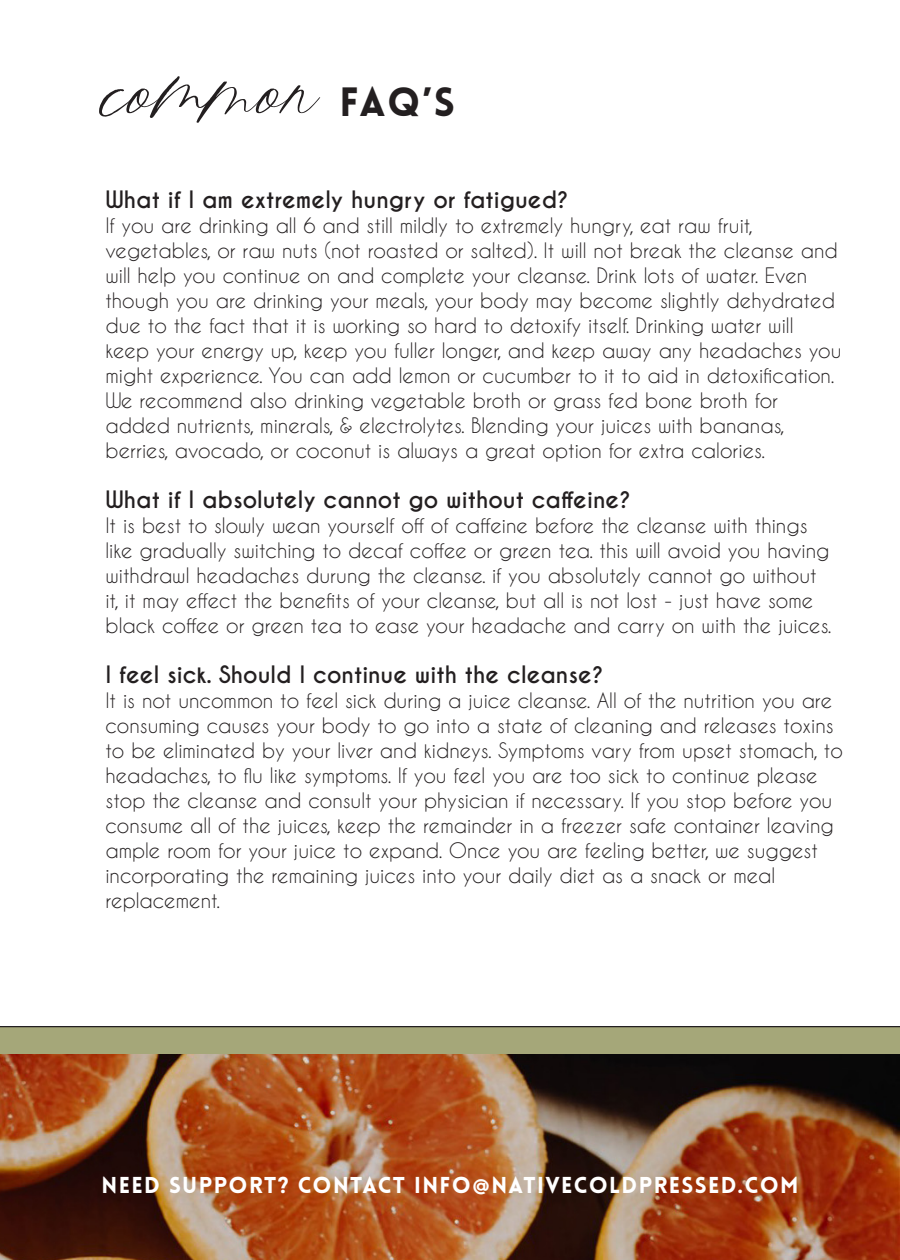
<style>
.page{position:relative;width:900px;height:1260px;background:#fff}
.page>*{position:absolute;margin:0;border:0;box-sizing:border-box;transform-origin:0 0}
.t1{font:127.5px "Francie Script";color:#231f20}
.t2{font:900 40px "Lovelo";color:#231f20}
.t3{font:700 22.5px "Caviar Dreams";color:#231f20}
.t4{font:900 22.5px "Lovelo";letter-spacing:.06em;color:#fff}
.t5{font:20px/25px "Caviar Dreams";color:#231f20}
.s1{font-family:"Caviar Dreams";font-weight:700}
</style>
<div class="page">
<div style="left:0;top:1026px;width:900px;height:234px;background:#a5a779"></div>
<hr style="left:0;top:1026px;width:900px;height:1px;background:#231f20">
<img style="left:0;top:1055px;width:900px;height:205px">
<p class="t1" style="left:105px;top:-8px;width:215px">common</p>
<p class="t2" style="left:339px;top:77px;width:117px">FAQ’S</p>
<p class="t3" style="left:105px;top:186px;width:465px">What if I am extremely hungry or fatigued?</p>
<p class="t5" style="left:105px;top:213px;width:738px">If you are drinking all 6 and still mildly to extremely hungry, eat raw fruit, vegetables, or raw nuts (not roasted or salted). It will not break the cleanse and will help you continue on and complete your cleanse. Drink lots of water. Even though you are drinking your meals, your body may become slightly dehydrated due to the fact that it is working so hard to detoxify itself. Drinking water will keep your energy up, keep you fuller longer, and keep away any headaches you might experience. You can add lemon or cucumber to it to aid in detoxification.<br>We recommend also drinking vegetable broth or grass fed bone broth for added nutrients, minerals, &amp; electrolytes. Blending your juices with bananas, berries, avocado, or coconut is always a great option for extra calories.</p>
<p class="t3" style="left:105px;top:486px;width:527px">What if I absolutely cannot go without caffeine?</p>
<p class="t5" style="left:105px;top:513px;width:728px">It is best to slowly wean yourself off of caffeine before the cleanse with things like gradually switching to decaf coffee or green tea. this will avoid you having withdrawl headaches durung the cleanse. if you absolutely cannot go without it, it may effect the benefits of your cleanse, but all is not lost - just have some black coffee or green tea to ease your headache and carry on with the juices.</p>
<p class="t3" style="left:105px;top:661px;width:499px">I feel sick. Should I continue with the cleanse?</p>
<p class="t5" style="left:105px;top:688px;width:739px">It is not uncommon to feel sick during a juice cleanse. All of the nutrition you are consuming causes your body to go into a state of cleaning and releases toxins to be eliminated by your liver and kidneys. Symptoms vary from upset stomach, to headaches, to flu like symptoms. If you feel you are too sick to continue please stop the cleanse and consult your physician if necessary. If you stop before you consume all of the juices, keep the remainder in a freezer safe container leaving ample room for your juice to expand. Once you are feeling better, we suggest incorporating the remaining juices into your daily diet as a snack or meal replacement.</p>
<p class="t4" style="left:102px;top:1171px;width:698px">NEED SUPPORT? CONTACT INFO<span class="s1">@</span>NATIVECOLDPRESSED.COM</p>
</div>
